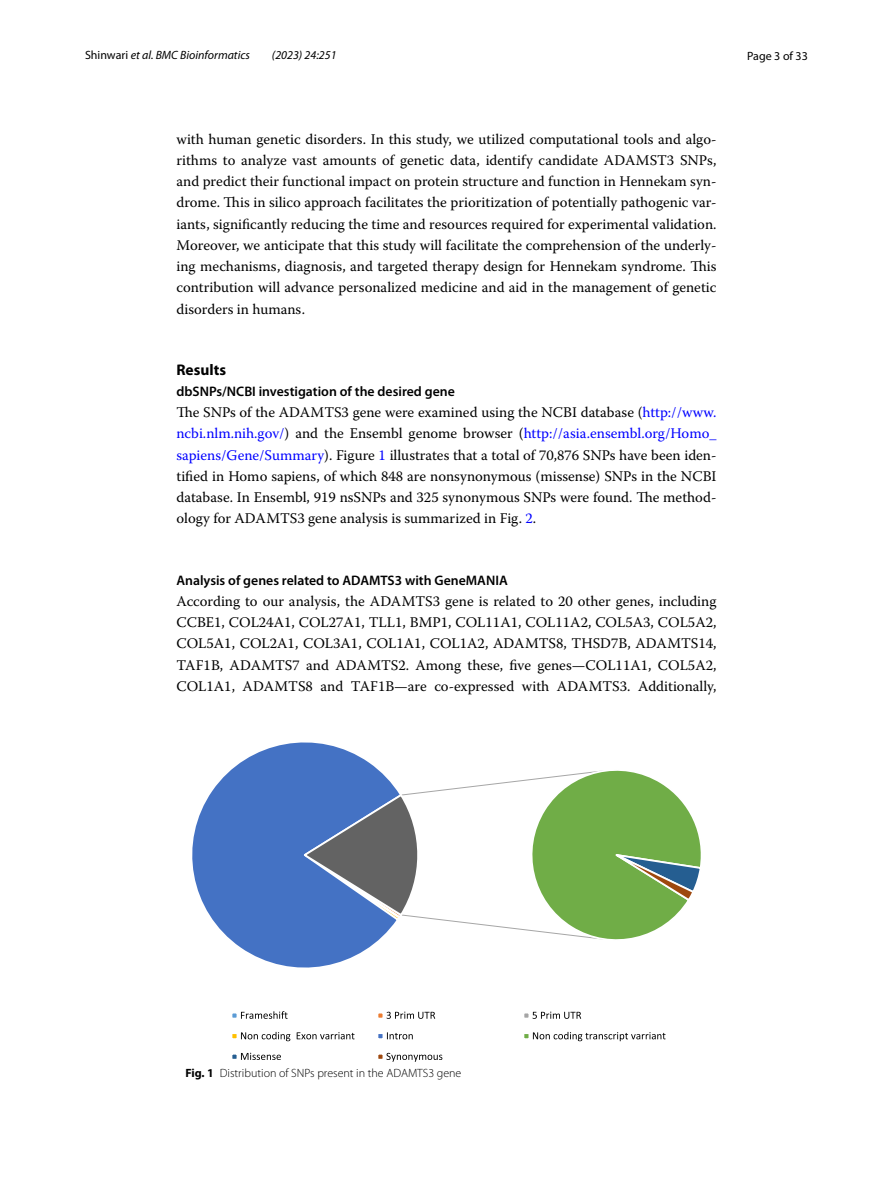
<style>
.page{position:relative;width:893px;height:1187px;background:#fff}
.page>*{position:absolute;margin:0;border:0;box-sizing:border-box;transform-origin:0 0}
.t1{font:700 15.45px "Myriad Pro";color:#000}
.t2{font:14.7px/21.3px "Warnock Pro";color:#000;text-align:justify}
.t3{font:600 13.8px "Myriad Pro";color:#000}
.t4{font:300 12px "Myriad Pro";color:#000}
.t5{font:italic 12px "Myriad Pro";color:#000}
.t6{font:12px "Myriad Pro";color:#000}
.s1{font-style:normal}
.s2{color:#00f}
.s3{font-weight:700}
</style>
<div class="page">
<svg style="left:192px;top:742px;width:170px;height:226px"></svg>
<svg style="left:301px;top:757px;width:400px;height:195px"></svg>
<svg style="left:232px;top:1013px;width:5px;height:5px"></svg>
<svg style="left:241px;top:1011px;width:47px;height:7px"></svg>
<svg style="left:378px;top:1013px;width:5px;height:5px"></svg>
<svg style="left:387px;top:1011px;width:48px;height:7px"></svg>
<svg style="left:524px;top:1013px;width:5px;height:5px"></svg>
<svg style="left:532px;top:1011px;width:49px;height:7px"></svg>
<svg style="left:232px;top:1034px;width:5px;height:5px"></svg>
<svg style="left:241px;top:1031px;width:114px;height:10px"></svg>
<svg style="left:378px;top:1034px;width:5px;height:5px"></svg>
<svg style="left:387px;top:1032px;width:26px;height:7px"></svg>
<svg style="left:524px;top:1034px;width:5px;height:5px"></svg>
<svg style="left:533px;top:1031px;width:132px;height:10px"></svg>
<svg style="left:232px;top:1052px;width:49px;height:7px"></svg>
<svg style="left:378px;top:1052px;width:64px;height:9px"></svg>
<p class="t5" style="left:85px;top:48px;width:167px"><span class="s1">Shinwari</span> et al. BMC Bioinformatics</p>
<p class="t5" style="left:272px;top:48px;width:66px">(2023) 24:251</p>
<p class="t6" style="left:747px;top:48px;width:62px">Page 3 of 33</p>
<p class="t2" style="left:176px;top:128px;width:542px">with human genetic disorders. In this study, we utilized computational tools and algo&shy;rithms to analyze vast amounts of genetic data, identify candidate ADAMST3 SNPs, and predict their functional impact on protein structure and function in Hennekam syn&shy;drome. This in silico approach facilitates the prioritization of potentially pathogenic var&shy;iants, significantly reducing the time and resources required for experimental validation.<br>Moreover, we anticipate that this study will facilitate the comprehension of the underly&shy;ing mechanisms, diagnosis, and targeted therapy design for Hennekam syndrome. This contribution will advance personalized medicine and aid in the management of genetic disorders in humans.</p>
<p class="t1" style="left:176px;top:359px;width:51px">Results</p>
<p class="t3" style="left:176px;top:382px;width:280px">dbSNPs/NCBI investigation of the desired gene</p>
<p class="t2" style="left:176px;top:401px;width:542px">The SNPs of the ADAMTS3 gene were examined using the NCBI database (<span class="s2">http://www. ncbi.nlm.nih.gov/</span>) and the Ensembl genome browser (<span class="s2">http://asia.ensembl.org/Homo_ sapiens/Gene/Summary</span>). Figure <span class="s2">1</span> illustrates that a total of 70,876 SNPs have been iden&shy;tified in Homo sapiens, of which 848 are nonsynonymous (missense) SNPs in the NCBI database. In Ensembl, 919 nsSNPs and 325 synonymous SNPs were found. The method&shy;ology for ADAMTS3 gene analysis is summarized in Fig. <span class="s2">2</span>.</p>
<p class="t3" style="left:176px;top:571px;width:333px">Analysis of genes related to ADAMTS3 with GeneMANIA</p>
<p class="t2" style="left:176px;top:590px;width:542px">According to our analysis, the ADAMTS3 gene is related to 20 other genes, including CCBE1, COL24A1, COL27A1, TLL1, BMP1, COL11A1, COL11A2, COL5A3, COL5A2, COL5A1, COL2A1, COL3A1, COL1A1, COL1A2, ADAMTS8, THSD7B, ADAMTS14, TAF1B, ADAMTS7 and ADAMTS2. Among these, five genes—COL11A1, COL5A2, COL1A1, ADAMTS8 and TAF1B—are co-expressed with ADAMTS3. Additionally,</p>
<p class="t4" style="left:185px;top:1066px;width:277px"><span class="s3">Fig. 1</span> Distribution of SNPs present in the ADAMTS3 gene</p>
</div>
